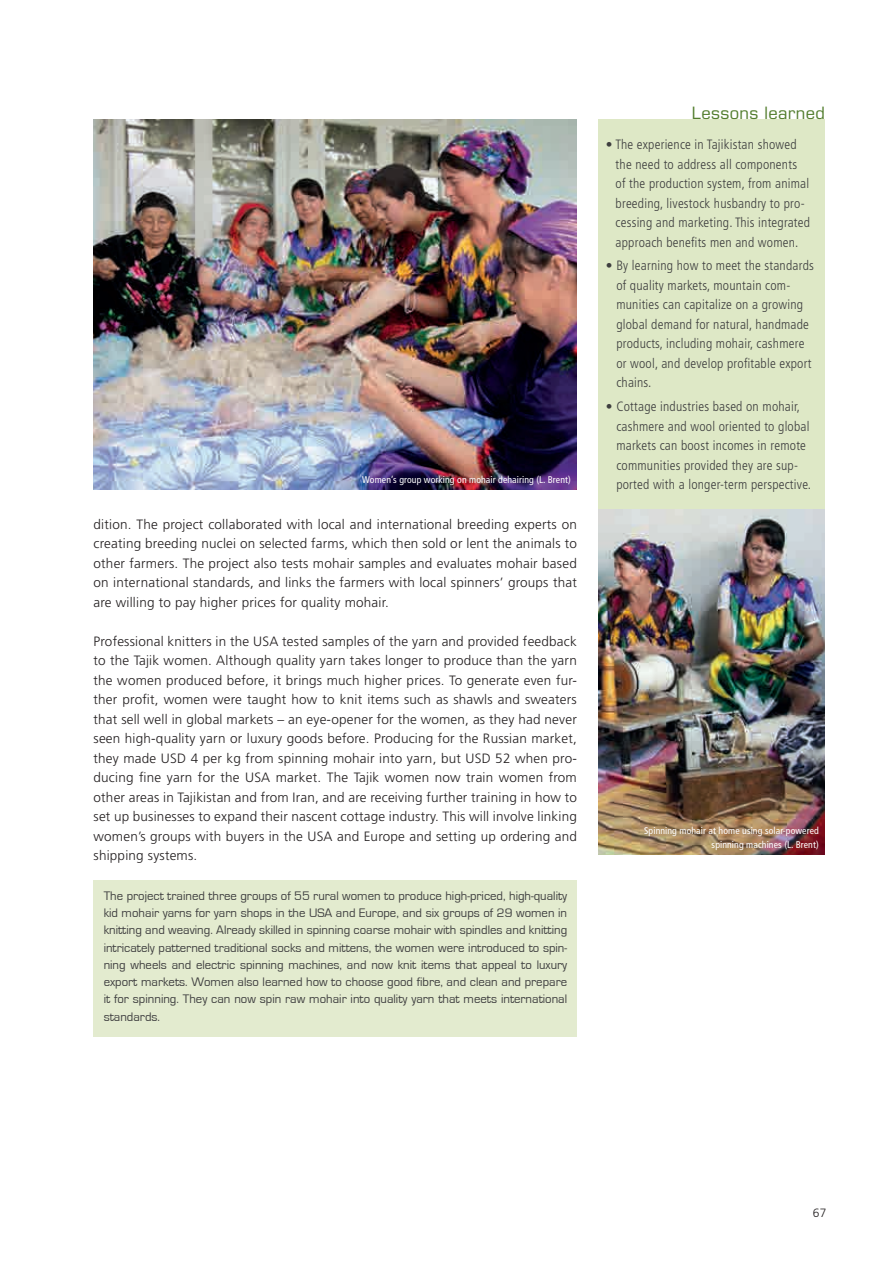
<style>
.page{position:relative;width:893px;height:1263px;background:#fff}
.page>*{position:absolute;margin:0;border:0;box-sizing:border-box;transform-origin:0 0}
.t1{font:16.5px "Eurostile";letter-spacing:.025em;color:#527d2d}
.t2{font:300 13.5px/19.5px "Frutiger";letter-spacing:.015em;color:#231f20;text-align:justify}
.t3{font:300 condensed 13.5px/19.5px "Frutiger";letter-spacing:.015em;color:#3e3e3f}
.t4{font:12.75px/17.2px "Eurostile";color:#3e3e3f;text-align:justify}
.t5{font:300 12px "Frutiger";color:#231f20}
.t6{font:condensed 9.75px/13.5px "Frutiger";letter-spacing:.01em;color:#fff;text-align:right}
</style>
<div class="page">
<img style="left:94px;top:119px;width:483px;height:371px">
<div style="left:599px;top:119px;width:226px;height:390px;background:#dee8c6"></div>
<img style="left:599px;top:509px;width:226px;height:345px">
<div style="left:94px;top:880px;width:483px;height:156px;background:#e3ebcf"></div>
<p class="t6" style="left:362px;top:473px;width:210px">Women’s group working on mohair dehairing (L. Brent)</p>
<p class="t2" style="left:94px;top:515px;width:485px">dition. The project collaborated with local and international breeding experts on creating breeding nuclei on selected farms, which then sold or lent the animals to other farmers. The project also tests mohair samples and evaluates mohair based on international standards, and links the farmers with local spinners’ groups that are willing to pay higher prices for quality mohair.</p>
<p class="t2" style="left:94px;top:632px;width:485px">Professional knitters in the USA tested samples of the yarn and provided feedback to the Tajik women. Although quality yarn takes longer to produce than the yarn the women produced before, it brings much higher prices. To generate even fur&shy;ther profit, women were taught how to knit items such as shawls and sweaters that sell well in global markets – an eye-opener for the women, as they had never seen high-quality yarn or luxury goods before. Producing for the Russian market, they made USD 4 per kg from spinning mohair into yarn, but USD 52 when pro&shy;ducing fine yarn for the USA market. The Tajik women now train women from other areas in Tajikistan and from Iran, and are receiving further training in how to set up businesses to expand their nascent cottage industry. This will involve linking women’s groups with buyers in the USA and Europe and setting up ordering and shipping systems.</p>
<p class="t4" style="left:104px;top:887px;width:465px">The project trained three groups of 55 rural women to produce high-priced, high-quality kid mohair yarns for yarn shops in the USA and Europe, and six groups of 29 women in knitting and weaving. Already skilled in spinning coarse mohair with spindles and knitting intricately patterned traditional socks and mittens, the women were introduced to spin&shy;ning wheels and electric spinning machines, and now knit items that appeal to luxury export markets. Women also learned how to choose good fibre, and clean and prepare it for spinning. They can now spin raw mohair into quality yarn that meets international standards.</p>
<p class="t1" style="left:692px;top:103px;width:135px">Lessons learned</p>
<p class="t3" style="left:616px;top:135px;width:196px;text-indent:-10px">• The experience in Tajikistan showed the need to address all components of the production system, from animal breeding, livestock husbandry to pro&shy;cessing and marketing. This integrated approach benefits men and women.</p>
<p class="t3" style="left:616px;top:256px;width:199px;text-indent:-10px">• By learning how to meet the standards of quality markets, mountain com&shy;munities can capitalize on a growing global demand for natural, handmade products, including mohair, cashmere or wool, and develop profitable export chains.</p>
<p class="t3" style="left:616px;top:397px;width:196px;text-indent:-10px">• Cottage industries based on mohair, cashmere and wool oriented to global markets can boost incomes in remote communities provided they are sup&shy;ported with a longer-term perspective.</p>
<p class="t6" style="left:644px;top:824px;width:176px">Spinning mohair at home using solar-powered spinning machines (L. Brent)</p>
<p class="t5" style="left:813px;top:1206px;width:15px">67</p>
</div>
